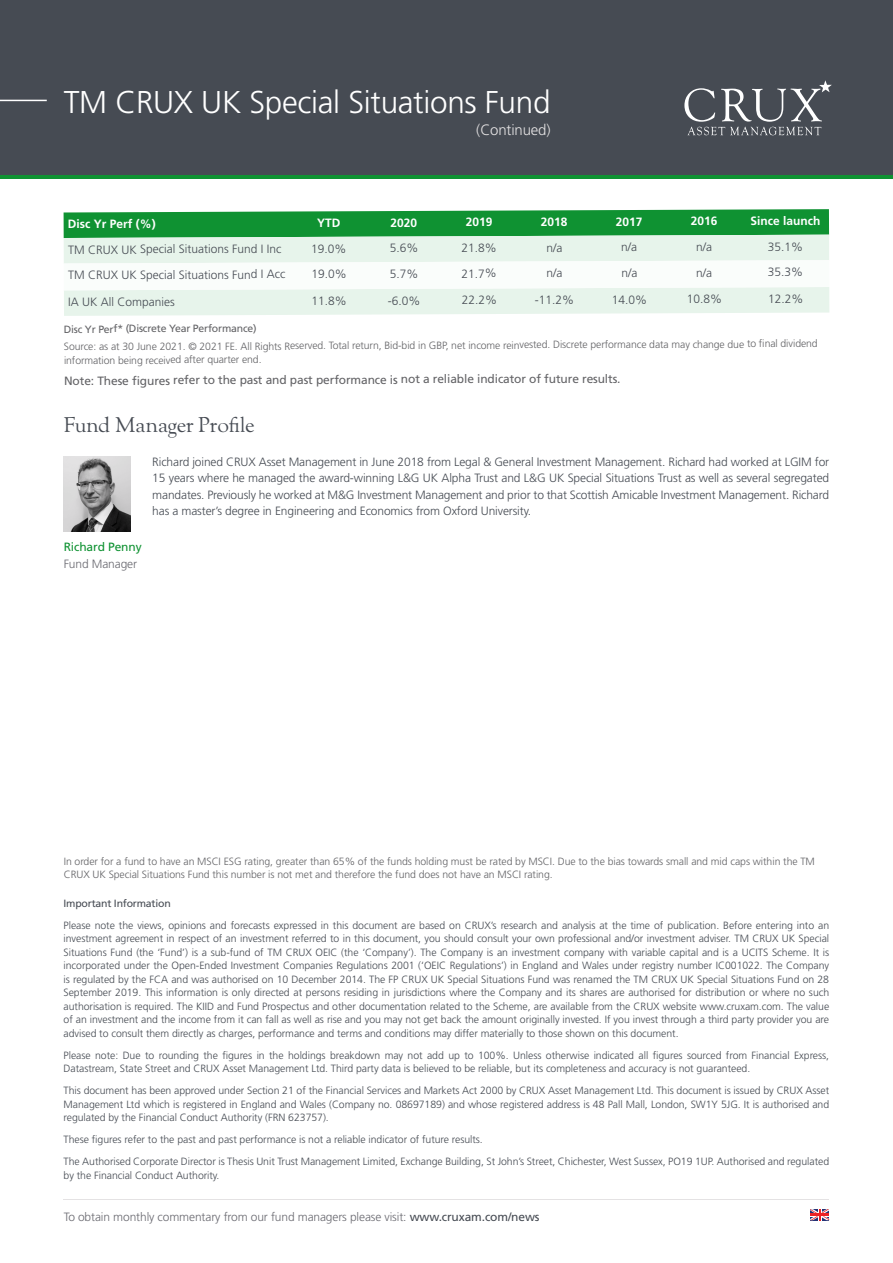
<style>
.page{position:relative;width:893px;height:1263px;background:#fff}
.page>*{position:absolute;margin:0;border:0;box-sizing:border-box;transform-origin:0 0}
.t1{font:300 31.5px "Frutiger";letter-spacing:-.01em;color:#fff}
.t2{font:21px "LTC Goudy Oldstyle Pro";letter-spacing:-.02em;color:#464b53}
.t3{font:300 15px "Frutiger";letter-spacing:-.01em;color:#e4e2e3}
.Table{font:300 12px/16.5px "Frutiger";letter-spacing:-.005em;color:#464b53;text-align:justify}
.t4{font:12px "Frutiger";letter-spacing:-.015em;color:#636366}
.t5{font:300 12px "Frutiger";letter-spacing:-.01em;color:#6a6a71}
.Tablet_top{font:700 12px "Frutiger";letter-spacing:-.005em;color:#fff}
.t6{font:12px/16.5px "Frutiger";letter-spacing:-.01em;color:#0f9232}
.t7{font:300 10.5px/13.5px "Frutiger";letter-spacing:-.005em;color:#464b53;text-align:justify}
.t8{font:300 10.5px/14.7px "Frutiger";letter-spacing:-.005em;color:#636366}
.t9{font:10.5px "Frutiger";letter-spacing:-.025em;color:#636366}
.t10{font:10.5px "Frutiger";letter-spacing:-.02em;color:#464b53}
.s1{font-weight:300;color:#6a6a71}
.s2{font-weight:400;color:#464b53}
</style>
<div class="page">
<div style="left:0;top:0;width:893px;height:175px;background:#464b53"></div>
<hr style="left:0;top:175px;width:893px;height:4px;background:#0f9232">
<svg style="left:684px;top:80px;width:148px;height:55px"></svg>
<hr style="left:0;top:100px;width:47px;height:1px;background:#fff">
<img style="left:64px;top:456px;width:67px;height:76px">
<hr style="left:64px;top:1199px;width:765px;height:1px;background:#e4e2e3">
<svg style="left:810px;top:1209px;width:19px;height:11px"></svg>
<svg style="left:64px;top:209px;width:765px;height:26px;background:#209940"></svg>
<div style="left:64px;top:235px;width:765px;height:81px;background:#e7f4eb"></div>
<svg style="left:64px;top:260px;width:765px;height:30px"></svg>
<p class="t1" style="left:64px;top:84px;width:488px">TM CRUX UK Special Situations Fund</p>
<p class="t3" style="left:476px;top:122px;width:76px">(Continued)</p>
<p class="Tablet_top" style="left:68px;top:217px;width:90px">Disc Yr Perf (%)</p>
<p class="Tablet_top" style="left:317px;top:216px;width:25px">YTD</p>
<p class="Tablet_top" style="left:391px;top:215px;width:28px">2020</p>
<p class="Tablet_top" style="left:466px;top:215px;width:28px">2019</p>
<p class="Tablet_top" style="left:541px;top:215px;width:28px">2018</p>
<p class="Tablet_top" style="left:616px;top:215px;width:28px">2017</p>
<p class="Tablet_top" style="left:691px;top:214px;width:28px">2016</p>
<p class="Tablet_top" style="left:750px;top:214px;width:72px">Since launch</p>
<p class="Table" style="left:68px;top:241px;width:215px">TM CRUX UK Special Situations Fund I Inc</p>
<p class="Table" style="left:311px;top:240px;width:37px">19.0%</p>
<p class="Table" style="left:390px;top:240px;width:30px">5.6%</p>
<p class="Table" style="left:461px;top:240px;width:37px">21.8%</p>
<p class="Table" style="left:546px;top:239px;width:18px">n/a</p>
<p class="Table" style="left:621px;top:239px;width:18px">n/a</p>
<p class="Table" style="left:696px;top:239px;width:18px">n/a</p>
<p class="Table" style="left:768px;top:238px;width:37px">35.1%</p>
<p class="Table" style="left:68px;top:266px;width:219px">TM CRUX UK Special Situations Fund I Acc</p>
<p class="Table" style="left:311px;top:266px;width:37px">19.0%</p>
<p class="Table" style="left:390px;top:265px;width:30px">5.7%</p>
<p class="Table" style="left:462px;top:265px;width:37px">21.7%</p>
<p class="Table" style="left:546px;top:265px;width:18px">n/a</p>
<p class="Table" style="left:621px;top:264px;width:18px">n/a</p>
<p class="Table" style="left:696px;top:264px;width:18px">n/a</p>
<p class="Table" style="left:768px;top:264px;width:37px">35.3%</p>
<p class="Table" style="left:68px;top:293px;width:108px">IA UK All Companies</p>
<p class="Table" style="left:311px;top:293px;width:37px">11.8%</p>
<p class="Table" style="left:388px;top:292px;width:34px">-6.0%</p>
<p class="Table" style="left:462px;top:292px;width:37px">22.2%</p>
<p class="Table" style="left:535px;top:292px;width:41px">-11.2%</p>
<p class="Table" style="left:612px;top:291px;width:37px">14.0%</p>
<p class="Table" style="left:687px;top:291px;width:37px">10.8%</p>
<p class="Table" style="left:768px;top:291px;width:37px">12.2%</p>
<p class="t9" style="left:64px;top:322px;width:194px">Disc Yr Perf* (Discrete Year Performance)</p>
<p class="t8" style="left:64px;top:338px;width:755px">Source: as at 30 June 2021. © 2021 FE. All Rights Reserved. Total return, Bid-bid in GBP, net income reinvested. Discrete performance data may change due to final dividend information being received after quarter end.</p>
<p class="t4" style="left:64px;top:372px;width:558px">Note: These figures refer to the past and past performance is not a reliable indicator of future results.</p>
<p class="t2" style="left:64px;top:413px;width:192px">Fund Manager Profile</p>
<p class="Table" style="left:152px;top:453px;width:678px">Richard joined CRUX Asset Management in June 2018 from Legal &amp; General Investment Management. Richard had worked at LGIM for 15 years where he managed the award-winning L&amp;G UK Alpha Trust and L&amp;G UK Special Situations Trust as well as several segregated mandates. Previously he worked at M&amp;G Investment Management and prior to that Scottish Amicable Investment Management. Richard has a master’s degree in Engineering and Economics from Oxford University.</p>
<p class="t6" style="left:64px;top:538px;width:79px">Richard Penny<br><span class="s1">Fund Manager</span></p>
<p class="t8" style="left:64px;top:854px;width:753px;line-height:13.5px">In order for a fund to have an MSCI ESG rating, greater than 65% of the funds holding must be rated by MSCI. Due to the bias towards small and mid caps within the TM<br>CRUX UK Special Situations Fund this number is not met and therefore the fund does not have an MSCI rating.</p>
<p class="t10" style="left:64px;top:897px;width:109px">Important Information</p>
<p class="t7" style="left:64px;top:918px;width:767px">Please note the views, opinions and forecasts expressed in this document are based on CRUX’s research and analysis at the time of publication. Before entering into an investment agreement in respect of an investment referred to in this document, you should consult your own professional and/or investment adviser. TM CRUX UK Special Situations Fund (the ‘Fund’) is a sub-fund of TM CRUX OEIC (the ‘Company’). The Company is an investment company with variable capital and is a UCITS Scheme. It is incorporated under the Open-Ended Investment Companies Regulations 2001 (‘OEIC Regulations’) in England and Wales under registry number IC001022. The Company is regulated by the FCA and was authorised on 10 December 2014. The FP CRUX UK Special Situations Fund was renamed the TM CRUX UK Special Situations Fund on 28<br>September 2019. This information is only directed at persons residing in jurisdictions where the Company and its shares are authorised for distribution or where no such authorisation is required. The KIID and Fund Prospectus and other documentation related to the Scheme, are available from the CRUX website www.cruxam.com. The value of an investment and the income from it can fall as well as rise and you may not get back the amount originally invested. If you invest through a third party provider you are advised to consult them directly as charges, performance and terms and conditions may differ materially to those shown on this document.</p>
<p class="t7" style="left:64px;top:1048px;width:767px">Please note: Due to rounding the figures in the holdings breakdown may not add up to 100%. Unless otherwise indicated all figures sourced from Financial Express,<br>Datastream, State Street and CRUX Asset Management Ltd. Third party data is believed to be reliable, but its completeness and accuracy is not guaranteed.</p>
<p class="t7" style="left:64px;top:1084px;width:767px">This document has been approved under Section 21 of the Financial Services and Markets Act 2000 by CRUX Asset Management Ltd. This document is issued by CRUX Asset Management Ltd which is registered in England and Wales (Company no. 08697189) and whose registered address is 48 Pall Mall, London, SW1Y 5JG. It is authorised and regulated by the Financial Conduct Authority (FRN 623757).</p>
<p class="t7" style="left:64px;top:1133px;width:421px">These figures refer to the past and past performance is not a reliable indicator of future results.</p>
<p class="t7" style="left:64px;top:1155px;width:767px">The Authorised Corporate Director is Thesis Unit Trust Management Limited, Exchange Building, St John’s Street, Chichester, West Sussex, PO19 1UP. Authorised and regulated by the Financial Conduct Authority.</p>
<p class="t5" style="left:64px;top:1210px;width:477px">To obtain monthly commentary from our fund managers please visit: <span class="s2">www.cruxam.com/news</span></p>
</div>
